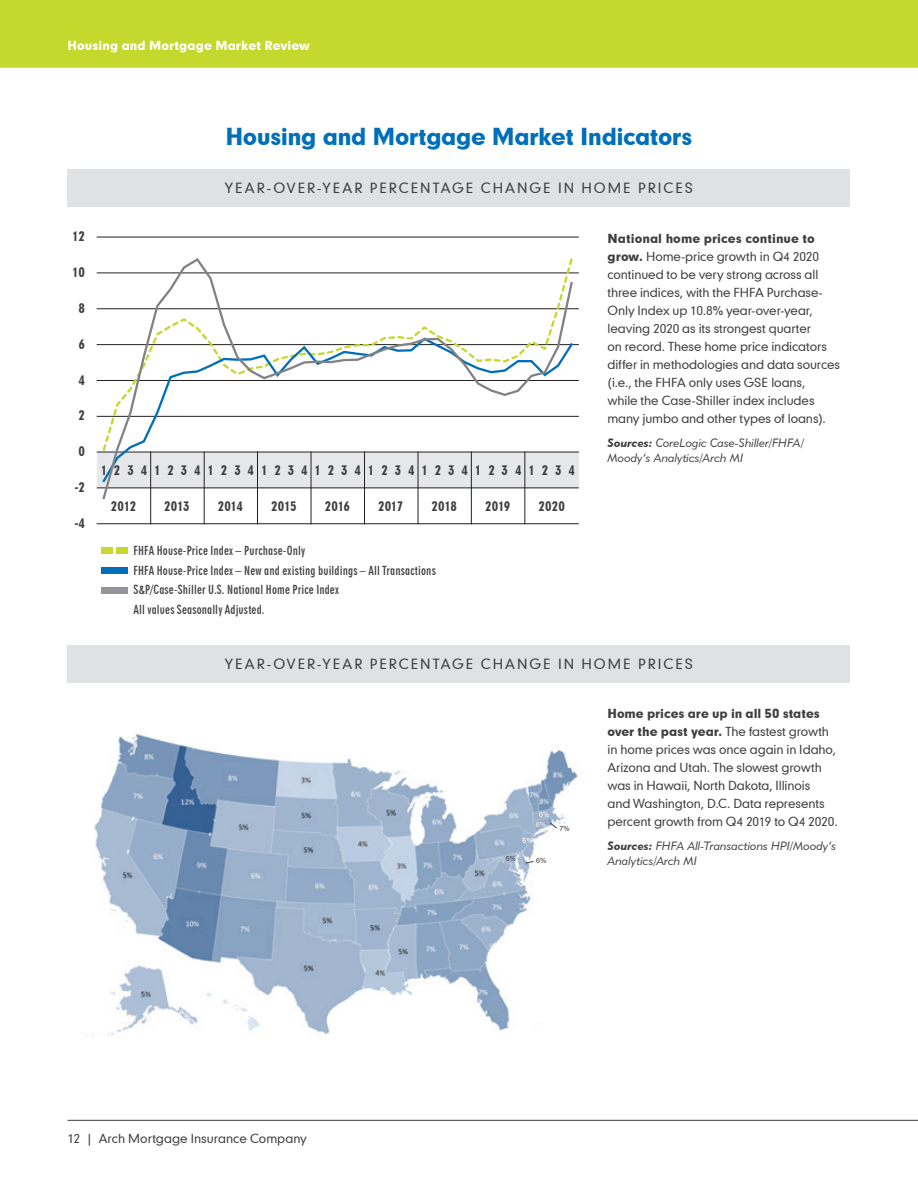
<style>
.page{position:relative;width:918px;height:1188px;background:#fff}
.page>*{position:absolute;margin:0;border:0;box-sizing:border-box;transform-origin:0 0}
.t1{font:22.5px "Geometric 706 BT Black B";letter-spacing:-.025em;color:#006fba}
.t2{font:13.5px "Geometric 706 BT Medium B";letter-spacing:.14em;color:#3e3e3f}
.t3{font:13.05px "Geometric 706 BT Black Condensed B";letter-spacing:.515em;color:#3e3e3f}
.t4{font:12px/18px "Geometric 706 BT Medium B";letter-spacing:-.01em;color:#3e3e3f}
.t5{font:12px/19.5px "Geometric 706 BT Bold Condensed B";letter-spacing:.015em;color:#3e3e3f}
.t6{font:12px/15px "Geometric 415 BT Lite Italic A";color:#3e3e3f}
.t7{font:12px/18px "Geometric 706 BT Black B";letter-spacing:-.005em;color:#3e3e3f}
.t8{font:12px "Geometric 706 BT Black B";letter-spacing:.005em;color:#fff}
.t9{font:7.2px/9.4px "Arial";color:#fff;text-align:center}
.t10{font:7.2px "Arial";color:#3e3e3f}
.s1{font-family:"Geometric 706 BT Black B"}
.s2{font-family:"Geometric 415 BT Black Italic A"}
.s3{font-family:"Geometric 706 BT Medium B"}
</style>
<div class="page">
<div style="left:0;top:0;width:918px;height:68px;background:#c4d82d"></div>
<hr style="left:68px;top:1120px;width:850px;height:1px;background:#3e3e3f">
<div style="left:68px;top:169px;width:782px;height:38px;background:#e0e1e3"></div>
<div style="left:68px;top:645px;width:782px;height:37px;background:#e0e1e3"></div>
<div style="left:102px;top:547px;width:11px;height:6px;background:#c4d82d"></div>
<div style="left:116px;top:547px;width:12px;height:6px;background:#c4d82d"></div>
<div style="left:101px;top:587px;width:26px;height:6px;background:#939598"></div>
<div style="left:102px;top:567px;width:26px;height:6px;background:#006fba"></div>
<img style="left:86px;top:733px;width:492px;height:303px">
<hr style="left:97px;top:523px;width:481px;height:1px;background:#231f20">
<hr style="left:97px;top:488px;width:481px;height:1px;background:#231f20">
<hr style="left:97px;top:416px;width:481px;height:1px;background:#231f20">
<hr style="left:97px;top:380px;width:481px;height:1px;background:#231f20">
<hr style="left:97px;top:344px;width:481px;height:1px;background:#231f20">
<hr style="left:97px;top:309px;width:481px;height:1px;background:#231f20">
<hr style="left:97px;top:273px;width:481px;height:1px;background:#231f20">
<hr style="left:97px;top:237px;width:481px;height:1px;background:#231f20">
<hr style="left:97px;top:452px;width:481px;height:1px;background:#231f20">
<hr style="left:150px;top:452px;width:1px;height:72px;background:#231f20">
<hr style="left:204px;top:452px;width:1px;height:72px;background:#231f20">
<hr style="left:257px;top:452px;width:1px;height:72px;background:#231f20">
<hr style="left:311px;top:452px;width:1px;height:72px;background:#231f20">
<hr style="left:364px;top:452px;width:1px;height:72px;background:#231f20">
<hr style="left:418px;top:452px;width:1px;height:72px;background:#231f20">
<hr style="left:471px;top:452px;width:1px;height:72px;background:#231f20">
<hr style="left:525px;top:452px;width:1px;height:72px;background:#231f20">
<svg style="left:101px;top:258px;width:473px;height:243px"></svg>
<svg style="left:550px;top:823px;width:7px;height:5px"></svg>
<svg style="left:526px;top:861px;width:8px;height:3px"></svg>
<p class="t8" style="left:68px;top:37px;width:244px">Housing and Mortgage Market Review</p>
<p class="t3" style="left:72px;top:229px;width:14px">12</p>
<p class="t3" style="left:72px;top:264px;width:14px">10</p>
<p class="t3" style="left:79px;top:300px;width:8px">8</p>
<p class="t3" style="left:79px;top:336px;width:8px">6</p>
<p class="t3" style="left:79px;top:372px;width:8px">4</p>
<p class="t3" style="left:79px;top:408px;width:8px">2</p>
<p class="t3" style="left:79px;top:444px;width:8px">0</p>
<p class="t3" style="left:74px;top:479px;width:12px">-2</p>
<p class="t3" style="left:74px;top:515px;width:12px">-4</p>
<h1 class="t1" style="left:225px;top:121px;width:469px">Housing and Mortgage Market Indicators</h1>
<p class="t2" style="left:225px;top:179px;width:470px">YEAR-OVER-YEAR PERCENTAGE CHANGE IN HOME PRICES</p>
<p class="t3" style="left:101px;top:462px;width:476px">123412341234123412341234123412341234</p>
<p class="t3" style="left:111px;top:498px;width:27px">2012</p>
<p class="t3" style="left:164px;top:498px;width:27px">2013</p>
<p class="t3" style="left:218px;top:498px;width:27px">2014</p>
<p class="t3" style="left:271px;top:498px;width:27px">2015</p>
<p class="t3" style="left:325px;top:498px;width:27px">2016</p>
<p class="t3" style="left:378px;top:498px;width:27px">2017</p>
<p class="t3" style="left:432px;top:498px;width:27px">2018</p>
<p class="t3" style="left:485px;top:498px;width:27px">2019</p>
<p class="t3" style="left:539px;top:498px;width:28px">2020</p>
<p class="t5" style="left:134px;top:541px;width:304px">FHFA House-Price Index – Purchase-Only<br>FHFA House-Price Index – New and existing buildings – All Transactions S&amp;P/Case-Shiller U.S. National Home Price Index<br>All values Seasonally Adjusted.</p>
<p class="t7" style="left:608px;top:229px;width:209px">National home prices continue to</p>
<p class="t4" style="left:608px;top:247px;width:234px"><span class="s1">grow.</span> Home-price growth in Q4 2020 continued to be very strong across all three indices, with the FHFA Purchase-Only Index up 10.8% year-over-year, leaving 2020 as its strongest quarter<br>on record. These home price indicators differ in methodologies and data sources (i.e., the FHFA only uses GSE loans,<br>while the Case-Shiller index includes many jumbo and other types of loans).</p>
<p class="t6" style="left:608px;top:435px;width:198px"><span class="s2">Sources:</span> CoreLogic Case-Shiller/FHFA/<br>Moody’s Analytics/Arch MI</p>
<p class="t2" style="left:225px;top:655px;width:470px">YEAR-OVER-YEAR PERCENTAGE CHANGE IN HOME PRICES</p>
<p class="t9" style="left:536px;top:810px;width:15px">6%<br>6%</p>
<p class="t9" style="left:523px;top:835px;width:12px">6%</p>
<p class="t10" style="left:506px;top:854px;width:12px">5%</p>
<p class="t10" style="left:536px;top:856px;width:12px">6%</p>
<p class="t10" style="left:559px;top:824px;width:12px">7%</p>
<p class="t7" style="left:608px;top:704px;width:223px">Home prices are up in all 50 states over the past year. <span class="s3">The fastest growth</span></p>
<p class="t4" style="left:608px;top:741px;width:232px">in home prices was once again in Idaho, Arizona and Utah. The slowest growth was in Hawaii, North Dakota, Illinois<br>and Washington, D.C. Data represents percent growth from Q4 2019 to Q4 2020.</p>
<p class="t6" style="left:608px;top:838px;width:230px"><span class="s2">Sources:</span> FHFA All-Transactions HPI/Moody’s<br>Analytics/Arch MI</p>
<p class="t4" style="left:68px;top:1129px;width:241px">12 | Arch Mortgage Insurance Company</p>
</div>
